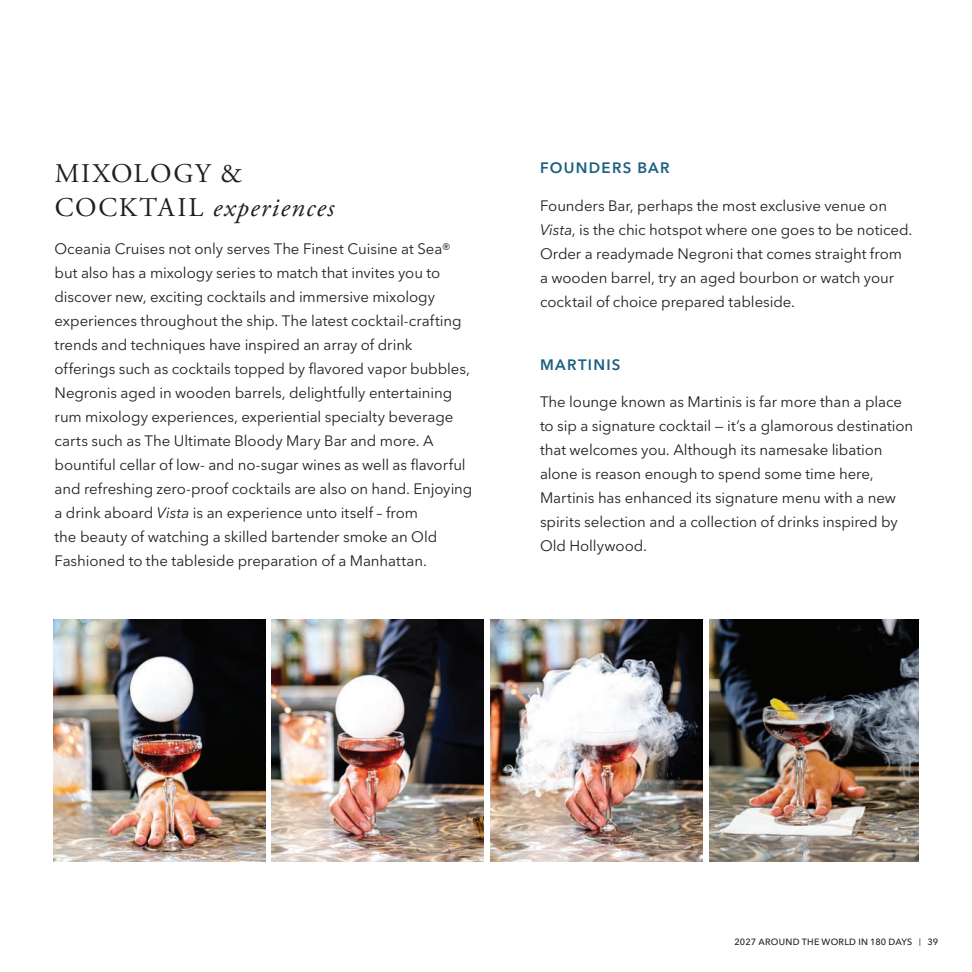
<style>
.page{position:relative;width:972px;height:972px;background:#fff}
.page>*{position:absolute;margin:0;border:0;box-sizing:border-box;transform-origin:0 0}
.t1{font:27px/34.5px "Adobe Garamond Pro";letter-spacing:.06em;color:#231f20}
.t2{font:15px/24px "Avenir Next LT Pro";letter-spacing:-.005em;color:#231f20}
.t3{font:600 15px "Avenir Next LT Pro";letter-spacing:.085em;color:#1d6180}
.t4{font:500 9px "Avenir Next LT Pro";letter-spacing:.03em;color:#231f20}
.s1{font-style:italic}
</style>
<div class="page">
<img style="left:272px;top:620px;width:212px;height:242px">
<img style="left:53px;top:620px;width:212px;height:242px">
<img style="left:491px;top:620px;width:211px;height:242px">
<img style="left:709px;top:620px;width:210px;height:242px">
<h1 class="t1" style="left:55px;top:157px;width:281px">MIXOLOGY &amp;<br>COCKTAIL <span class="s1">experiences</span></h1>
<p class="t2" style="left:55px;top:236px;width:419px">Oceania Cruises not only serves The Finest Cuisine at Sea® but also has a mixology series to match that invites you to discover new, exciting cocktails and immersive mixology experiences throughout the ship. The latest cocktail-crafting trends and techniques have inspired an array of drink offerings such as cocktails topped by flavored vapor bubbles, Negronis aged in wooden barrels, delightfully entertaining rum mixology experiences, experiential specialty beverage carts such as The Ultimate Bloody Mary Bar and more. A bountiful cellar of low- and no-sugar wines as well as flavorful and refreshing zero-proof cocktails are also on hand. Enjoying a drink aboard <span class="s1">Vista</span> is an experience unto itself – from<br>the beauty of watching a skilled bartender smoke an Old Fashioned to the tableside preparation of a Manhattan.</p>
<p class="t3" style="left:540px;top:159px;width:131px">FOUNDERS BAR</p>
<p class="t2" style="left:540px;top:194px;width:374px">Founders Bar, perhaps the most exclusive venue on <span class="s1">Vista</span>, is the chic hotspot where one goes to be noticed.<br>Order a readymade Negroni that comes straight from a wooden barrel, try an aged bourbon or watch your cocktail of choice prepared tableside.</p>
<p class="t3" style="left:540px;top:356px;width:82px">MARTINIS</p>
<p class="t2" style="left:540px;top:390px;width:375px">The lounge known as Martinis is far more than a place to sip a signature cocktail — it’s a glamorous destination that welcomes you. Although its namesake libation alone is reason enough to spend some time here, Martinis has enhanced its signature menu with a new spirits selection and a collection of drinks inspired by Old Hollywood.</p>
<p class="t4" style="left:735px;top:936px;width:205px">2027 AROUND THE WORLD IN 180 DAYS <sup>|</sup> 39</p>
</div>
